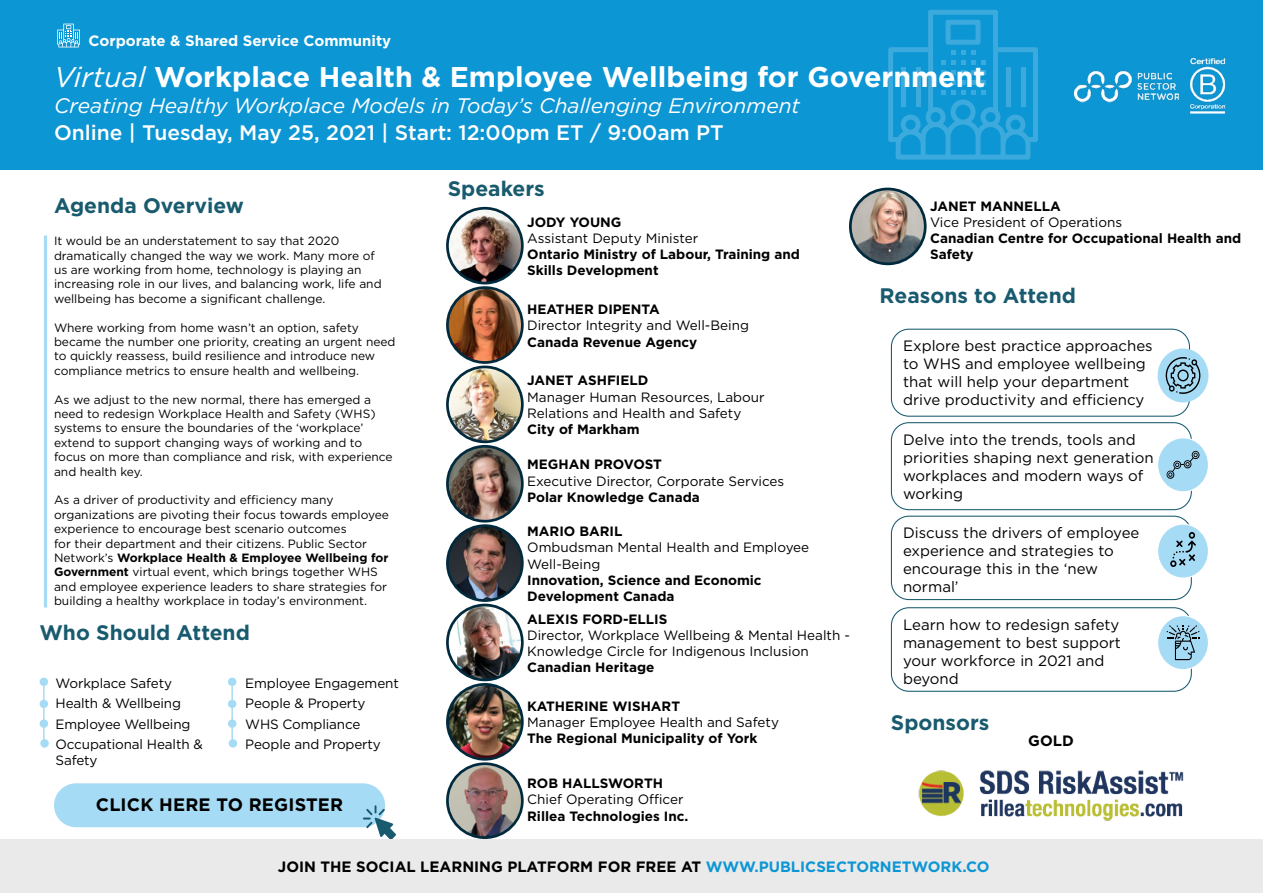
<style>
.page{position:relative;width:1263px;height:893px;background:#fff}
.page>*{position:absolute;margin:0;border:0;box-sizing:border-box;transform-origin:0 0}
.t1{font:700 28.5px "Gotham";color:#fff}
.t2{font:italic 21px "Gotham";color:#fff}
.t3{font:700 21px "Gotham";color:#195b6e}
.t4{font:500 21px "Gotham HTF";color:#fff}
.t5{font:700 18px "Gotham";letter-spacing:.01em;color:#000}
.t6{font:15px/18px "Gotham";color:#000}
.t7{font:700 15px "Gotham";color:#000}
.t8{font:700 15px "Gotham";color:#fff}
.t9{font:13.5px/20.4px "Gotham";color:#000}
.t10{font:700 13.5px/16.2px "Gotham";color:#000}
.t11{font:12px/14.4px "Gotham";color:#000}
.s1{font-weight:400;font-style:italic}
.s2{font-weight:700}
.s3{color:#0d96d4}
</style>
<div class="page">
<hr style="left:44px;top:235px;width:3px;height:372px;background:#a6dbf5">
<div style="left:54px;top:783px;width:331px;height:44px;background:#a6dbf5;border-radius:22px"></div>
<svg style="left:363px;top:805px;width:33px;height:35px"></svg>
<div style="left:0;top:0;width:1263px;height:169px;background:#0d96d4"></div>
<svg style="left:888px;top:10px;width:150px;height:150px"></svg>
<img style="left:1073px;top:70px;width:106px;height:33px">
<img style="left:1190px;top:57px;width:36px;height:57px">
<svg style="left:57px;top:24px;width:23px;height:23px"></svg>
<div style="left:0;top:840px;width:1263px;height:53px;background:#eaeaea"></div>
<img style="left:447px;top:208px;width:75px;height:75px;border-radius:37px">
<div style="left:446px;top:207px;width:78px;height:77px;border:3px solid #002a3d;border-radius:50%"></div>
<div style="left:891px;top:607px;width:301px;height:85px;border:1px solid #195b6e;border-radius:18px"></div>
<div style="left:1158px;top:616px;width:50px;height:54px;background:#a6dbf5;border-radius:50%"></div>
<div style="left:1157px;top:615px;width:52px;height:55px;border:1px solid #fff;border-radius:50%"></div>
<svg style="left:1166px;top:625px;width:33px;height:35px"></svg>
<div style="left:891px;top:329px;width:299px;height:88px;border:1px solid #195b6e;border-radius:18px"></div>
<div style="left:1157px;top:348px;width:51px;height:54px;background:#a6dbf5;border-radius:50%"></div>
<svg style="left:1166px;top:357px;width:34px;height:37px"></svg>
<div style="left:891px;top:422px;width:301px;height:88px;border:1px solid #195b6e;border-radius:18px"></div>
<div style="left:1158px;top:438px;width:50px;height:54px;background:#a6dbf5;border-radius:50%"></div>
<div style="left:1157px;top:437px;width:52px;height:55px;border:1px solid #fff;border-radius:50%"></div>
<svg style="left:1166px;top:451px;width:33px;height:28px"></svg>
<div style="left:891px;top:516px;width:301px;height:84px;border:1px solid #195b6e;border-radius:18px"></div>
<div style="left:1158px;top:524px;width:50px;height:54px;background:#a6dbf5;border-radius:50%"></div>
<div style="left:1157px;top:524px;width:52px;height:55px;border:1px solid #fff;border-radius:50%"></div>
<svg style="left:1170px;top:532px;width:26px;height:35px"></svg>
<div style="left:40px;top:678px;width:8px;height:8px;background:#a6dbf5;border-radius:50%"></div>
<div style="left:228px;top:678px;width:8px;height:8px;background:#a6dbf5;border-radius:50%"></div>
<div style="left:40px;top:700px;width:8px;height:8px;background:#a6dbf5;border-radius:50%"></div>
<div style="left:228px;top:700px;width:8px;height:8px;background:#a6dbf5;border-radius:50%"></div>
<div style="left:40px;top:719px;width:8px;height:9px;background:#a6dbf5;border-radius:50%"></div>
<div style="left:228px;top:719px;width:8px;height:9px;background:#a6dbf5;border-radius:50%"></div>
<hr style="left:43px;top:681px;width:2px;height:67px;background:#a6dbf5">
<hr style="left:231px;top:681px;width:2px;height:64px;background:#a6dbf5">
<div style="left:229px;top:739px;width:8px;height:9px;background:#a6dbf5;border-radius:50%"></div>
<div style="left:40px;top:739px;width:9px;height:9px;background:#a6dbf5;border-radius:50%"></div>
<img style="left:447px;top:288px;width:75px;height:74px;border-radius:37px">
<div style="left:446px;top:286px;width:78px;height:78px;border:3px solid #002a3d;border-radius:50%"></div>
<img style="left:447px;top:367px;width:75px;height:75px;border-radius:37px">
<div style="left:446px;top:366px;width:78px;height:77px;border:3px solid #002a3d;border-radius:50%"></div>
<img style="left:447px;top:526px;width:75px;height:75px;border-radius:37px">
<div style="left:446px;top:524px;width:78px;height:78px;border:3px solid #002a3d;border-radius:50%"></div>
<img style="left:447px;top:446px;width:75px;height:75px;border-radius:37px">
<div style="left:446px;top:445px;width:78px;height:78px;border:3px solid #002a3d;border-radius:50%"></div>
<img style="left:457px;top:605px;width:64px;height:75px">
<div style="left:446px;top:604px;width:78px;height:77px;border:3px solid #002a3d;border-radius:50%"></div>
<img style="left:447px;top:684px;width:75px;height:75px;border-radius:37px">
<div style="left:446px;top:683px;width:78px;height:78px;border:3px solid #002a3d;border-radius:50%"></div>
<img style="left:918px;top:770px;width:266px;height:51px">
<img style="left:447px;top:766px;width:74px;height:72px">
<div style="left:446px;top:762px;width:78px;height:77px;border:3px solid #002a3d;border-radius:50%"></div>
<img style="left:850px;top:189px;width:75px;height:75px;border-radius:37px">
<div style="left:849px;top:188px;width:77px;height:77px;border:3px solid #002a3d;border-radius:50%"></div>
<p class="t8" style="left:89px;top:31px;width:304px">Corporate &amp; Shared Service Community</p>
<h1 class="t1" style="left:54px;top:58px;width:933px"><span class="s1">Virtual</span> Workplace Health &amp; Employee Wellbeing for Government</h1>
<h2 class="t2" style="left:54px;top:92px;width:747px">Creating Healthy Workplace Models in Today’s Challenging Environment</h2>
<h2 class="t4" style="left:54px;top:120px;width:671px">Online | Tuesday, May 25, 2021 | Start: 12:00pm ET / 9:00am PT</h2>
<h2 class="t3" style="left:54px;top:191px;width:191px">Agenda Overview</h2>
<p class="t11" style="left:54px;top:233px;width:329px">It would be an understatement to say that 2020 dramatically changed the way we work. Many more of us are working from home, technology is playing an increasing role in our lives, and balancing work, life and wellbeing has become a significant challenge.</p>
<p class="t11" style="left:54px;top:320px;width:343px">Where working from home wasn’t an option, safety became the number one priority, creating an urgent need to quickly reassess, build resilience and introduce new compliance metrics to ensure health and wellbeing.</p>
<p class="t11" style="left:54px;top:392px;width:340px">As we adjust to the new normal, there has emerged a need to redesign Workplace Health and Safety (WHS) systems to ensure the boundaries of the ‘workplace’ extend to support changing ways of working and to focus on more than compliance and risk, with experience and health key.</p>
<p class="t11" style="left:54px;top:493px;width:336px">As a driver of productivity and efficiency many organizations are pivoting their focus towards employee experience to encourage best scenario outcomes<br>for their department and their citizens. Public Sector Network’s <span class="s2">Workplace Health &amp; Employee Wellbeing for Government</span> virtual event, which brings together WHS and employee experience leaders to share strategies for building a healthy workplace in today’s environment.</p>
<h2 class="t3" style="left:40px;top:619px;width:212px">Who Should Attend</h2>
<p class="t9" style="left:56px;top:672px;width:149px">Workplace Safety<br>Health &amp; Wellbeing<br>Employee Wellbeing<br>Occupational Health &amp;</p>
<p class="t9" style="left:56px;top:750px;width:44px">Safety</p>
<p class="t9" style="left:245px;top:672px;width:155px">Employee Engagement<br>People &amp; Property<br>WHS Compliance<br>People and Property</p>
<h3 class="t5" style="left:96px;top:793px;width:249px">CLICK HERE TO REGISTER</h3>
<h2 class="t3" style="left:448px;top:175px;width:99px">Speakers</h2>
<p class="t10" style="left:527px;top:214px;width:96px">JODY YOUNG</p>
<p class="t9" style="left:527px;top:228px;width:172px">Assistant Deputy Minister</p>
<p class="t10" style="left:527px;top:246px;width:274px">Ontario Ministry of Labour, Training and<br>Skills Development</p>
<p class="t10" style="left:527px;top:301px;width:134px">HEATHER DIPENTA</p>
<p class="t9" style="left:527px;top:315px;width:223px">Director Integrity and Well-Being</p>
<p class="t10" style="left:527px;top:334px;width:172px">Canada Revenue Agency</p>
<p class="t10" style="left:527px;top:373px;width:123px">JANET ASHFIELD</p>
<p class="t9" style="left:527px;top:388px;width:239px;line-height:16.2px">Manager Human Resources, Labour<br>Relations and Health and Safety</p>
<p class="t10" style="left:527px;top:421px;width:114px">City of Markham</p>
<p class="t10" style="left:527px;top:456px;width:136px">MEGHAN PROVOST</p>
<p class="t9" style="left:527px;top:470px;width:259px">Executive Director, Corporate Services</p>
<p class="t10" style="left:527px;top:489px;width:174px">Polar Knowledge Canada</p>
<p class="t10" style="left:527px;top:523px;width:97px">MARIO BARIL</p>
<p class="t9" style="left:527px;top:539px;width:284px;line-height:16.2px">Ombudsman Mental Health and Employee<br>Well-Being</p>
<p class="t10" style="left:527px;top:572px;width:236px">Innovation, Science and Economic<br>Development Canada</p>
<p class="t10" style="left:527px;top:611px;width:142px">ALEXIS FORD-ELLIS</p>
<p class="t9" style="left:527px;top:627px;width:324px;line-height:16.2px">Director, Workplace Wellbeing &amp; Mental Health -<br>Knowledge Circle for Indigenous Inclusion</p>
<p class="t10" style="left:527px;top:659px;width:129px">Canadian Heritage</p>
<p class="t10" style="left:527px;top:698px;width:154px">KATHERINE WISHART</p>
<p class="t9" style="left:527px;top:712px;width:253px">Manager Employee Health and Safety</p>
<p class="t10" style="left:527px;top:730px;width:232px">The Regional Municipality of York</p>
<p class="t10" style="left:527px;top:775px;width:137px">ROB HALLSWORTH</p>
<p class="t9" style="left:527px;top:789px;width:158px">Chief Operating Officer</p>
<p class="t10" style="left:527px;top:808px;width:163px">Rillea Technologies Inc.</p>
<p class="t10" style="left:930px;top:198px;width:132px">JANET MANNELLA</p>
<p class="t9" style="left:930px;top:211px;width:193px">Vice President of Operations</p>
<p class="t10" style="left:930px;top:230px;width:313px">Canadian Centre for Occupational Health and<br>Safety</p>
<h2 class="t3" style="left:879px;top:281px;width:198px">Reasons to Attend</h2>
<p class="t6" style="left:903px;top:336px;width:251px">Explore best practice approaches to WHS and employee wellbeing that will help your department drive productivity and efficiency</p>
<p class="t6" style="left:903px;top:431px;width:252px">Delve into the trends, tools and priorities shaping next generation workplaces and modern ways of working</p>
<p class="t6" style="left:903px;top:524px;width:238px">Discuss the drivers of employee experience and strategies to encourage this in the ‘new normal’</p>
<p class="t6" style="left:903px;top:615px;width:219px">Learn how to redesign safety management to best support your workforce in 2021 and beyond</p>
<h2 class="t3" style="left:891px;top:708px;width:100px">Sponsors</h2>
<p class="t7" style="left:1028px;top:731px;width:47px">GOLD</p>
<p class="t7" style="left:278px;top:857px;width:713px">JOIN THE SOCIAL LEARNING PLATFORM FOR FREE AT <span class="s3">WWW.PUBLICSECTORNETWORK.CO</span></p>
</div>
